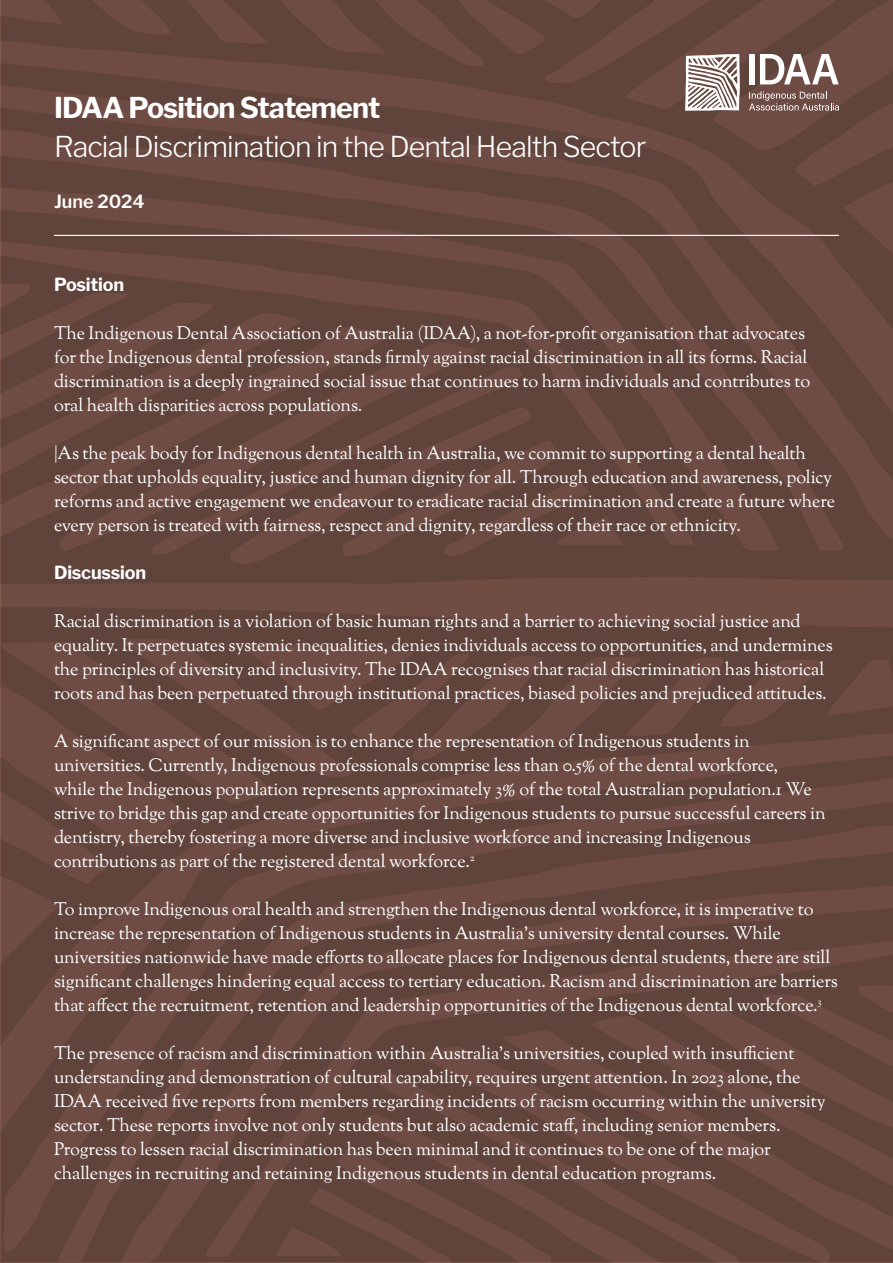
<style>
.page{position:relative;width:893px;height:1263px;background:#fff}
.page>*{position:absolute;margin:0;border:0;box-sizing:border-box;transform-origin:0 0}
.t1{font:300 28.5px "Libre Franklin";letter-spacing:-.03em;color:#fff}
.t2{font:700 28.5px "Libre Franklin";letter-spacing:-.03em;color:#fff}
.t3{font:18px/24px "Sorts Mill Goudy";letter-spacing:-.01em;color:#fff}
.t4{font:700 18px "Libre Franklin";letter-spacing:-.01em;color:#fff}
.t5{font:600 18px "Libre Franklin";color:#fff}
</style>
<div class="page">
<div style="left:1px;top:1px;width:891px;height:1261px;background:linear-gradient(to right,#66483f,#66473e)"></div>
<hr style="left:54px;top:235px;width:785px;height:1px;background:#fff">
<svg style="left:66px;top:0;width:827px;height:186px;background:#6a4c43"></svg>
<p class="t2" style="left:54px;top:90px;width:328px">IDAA Position Statement</p>
<p class="t1" style="left:54px;top:129px;width:594px">Racial Discrimination in the Dental Health Sector</p>
<p class="t5" style="left:54px;top:190px;width:92px">June 2024</p>
<p class="t4" style="left:54px;top:273px;width:72px">Position</p>
<p class="t3" style="left:54px;top:322px;width:758px">The Indigenous Dental Association of Australia (IDAA), a not-for-profit organisation that advocates for the Indigenous dental profession, stands firmly against racial discrimination in all its forms. Racial discrimination is a deeply ingrained social issue that continues to harm individuals and contributes to oral health disparities across populations.</p>
<p class="t3" style="left:54px;top:442px;width:783px">|As the peak body for Indigenous dental health in Australia, we commit to supporting a dental health sector that upholds equality, justice and human dignity for all. Through education and awareness, policy reforms and active engagement we endeavour to eradicate racial discrimination and create a future where every person is treated with fairness, respect and dignity, regardless of their race or ethnicity.</p>
<p class="t4" style="left:54px;top:561px;width:94px">Discussion</p>
<p class="t3" style="left:54px;top:610px;width:780px">Racial discrimination is a violation of basic human rights and a barrier to achieving social justice and equality. It perpetuates systemic inequalities, denies individuals access to opportunities, and undermines the principles of diversity and inclusivity. The IDAA recognises that racial discrimination has historical roots and has been perpetuated through institutional practices, biased policies and prejudiced attitudes.</p>
<p class="t3" style="left:54px;top:730px;width:773px">A significant aspect of our mission is to enhance the representation of Indigenous students in universities. Currently, Indigenous professionals comprise less than 0.5% of the dental workforce,<br>while the Indigenous population represents approximately 3% of the total Australian population.1 We strive to bridge this gap and create opportunities for Indigenous students to pursue successful careers in dentistry, thereby fostering a more diverse and inclusive workforce and increasing Indigenous contributions as part of the registered dental workforce.<sup>2</sup></p>
<p class="t3" style="left:54px;top:898px;width:785px">To improve Indigenous oral health and strengthen the Indigenous dental workforce, it is imperative to increase the representation of Indigenous students in Australia’s university dental courses. While universities nationwide have made efforts to allocate places for Indigenous dental students, there are still significant challenges hindering equal access to tertiary education. Racism and discrimination are barriers that affect the recruitment, retention and leadership opportunities of the Indigenous dental workforce.<sup>3</sup></p>
<p class="t3" style="left:54px;top:1042px;width:773px">The presence of racism and discrimination within Australia’s universities, coupled with insufficient understanding and demonstration of cultural capability, requires urgent attention. In 2023 alone, the IDAA received five reports from members regarding incidents of racism occurring within the university sector. These reports involve not only students but also academic staff, including senior members.<br>Progress to lessen racial discrimination has been minimal and it continues to be one of the major challenges in recruiting and retaining Indigenous students in dental education programs.</p>
</div>
